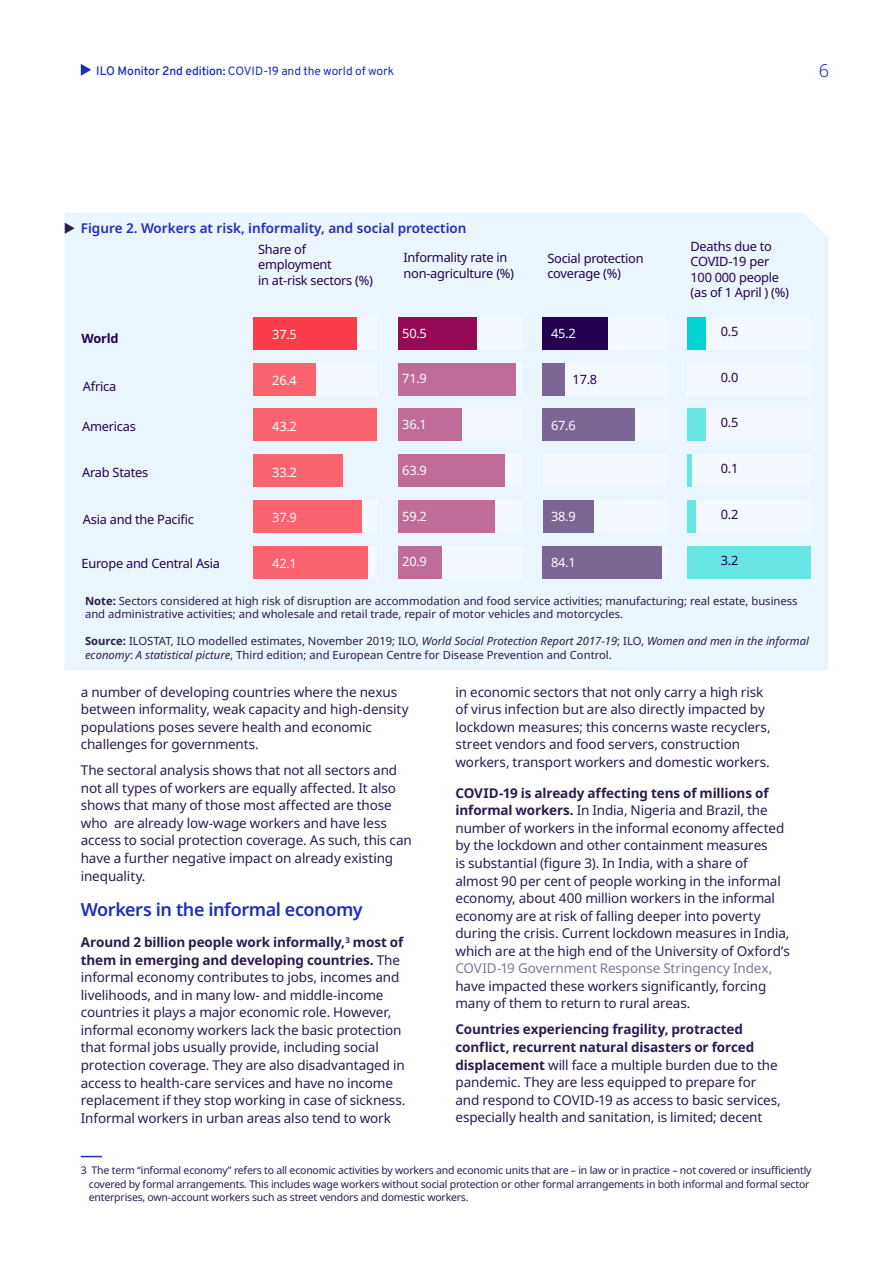
<style>
.page{position:relative;width:893px;height:1263px;background:#fff}
.page>*{position:absolute;margin:0;border:0;box-sizing:border-box;transform-origin:0 0}
.Briefing_A4_-_Body{font:600 18px "Noto Sans";letter-spacing:-.025em;color:#1e2dbe}
.t1{font:300 18px "Noto Sans";color:#1e2dbe}
.Briefing_A4_-_Body-2{font:13.5px/17.5px "Noto Sans";letter-spacing:-.01em;color:#2c1b4d}
.t2{font:600 13.5px "Noto Sans";color:#1e2dbe}
.t3{font:12.75px/15.3px "Noto Sans";letter-spacing:-.02em;color:#230050}
.t4{font:12.75px "Noto Sans";letter-spacing:-.02em;color:#fff}
.t5{font:700 12.75px "Noto Sans";letter-spacing:-.02em;color:#230050}
.t6{font:12px "Overpass";letter-spacing:-.005em;color:#1e2dbe}
.Note_-_text{font:11.25px/13.5px "Noto Sans";color:#2c1b4d}
.Briefing_A4-_footnot{font:10.5px/13.5px "Noto Sans";letter-spacing:-.02em;color:#2c1b4d}
.s1{font-weight:600}
.s2{font-weight:700}
.s3{font-style:italic}
.s4{color:#807694}
</style>
<div class="page">
<svg style="left:81px;top:64px;width:10px;height:12px"></svg>
<svg style="left:81px;top:1156px;width:21px;height:1px"></svg>
<div style="left:65px;top:213px;width:763px;height:457px;background:#ebf5fd"></div>
<div style="left:253px;top:317px;width:124px;height:33px;background:#f3f9fe"></div>
<div style="left:398px;top:317px;width:124px;height:33px;background:#f3f9fe"></div>
<div style="left:543px;top:317px;width:123px;height:33px;background:#f3f9fe"></div>
<div style="left:687px;top:317px;width:124px;height:33px;background:#f3f9fe"></div>
<div style="left:253px;top:363px;width:124px;height:33px;background:#f3f9fe"></div>
<div style="left:398px;top:363px;width:124px;height:33px;background:#f3f9fe"></div>
<div style="left:543px;top:363px;width:123px;height:33px;background:#f3f9fe"></div>
<div style="left:687px;top:363px;width:124px;height:33px;background:#f3f9fe"></div>
<div style="left:398px;top:408px;width:124px;height:33px;background:#f3f9fe"></div>
<div style="left:543px;top:408px;width:123px;height:33px;background:#f3f9fe"></div>
<div style="left:687px;top:408px;width:124px;height:33px;background:#f3f9fe"></div>
<div style="left:398px;top:454px;width:124px;height:33px;background:#f3f9fe"></div>
<div style="left:543px;top:454px;width:123px;height:33px;background:#f3f9fe"></div>
<div style="left:687px;top:454px;width:124px;height:33px;background:#f3f9fe"></div>
<div style="left:253px;top:500px;width:124px;height:33px;background:#f3f9fe"></div>
<div style="left:398px;top:500px;width:124px;height:33px;background:#f3f9fe"></div>
<div style="left:543px;top:500px;width:123px;height:33px;background:#f3f9fe"></div>
<div style="left:687px;top:500px;width:124px;height:33px;background:#f3f9fe"></div>
<div style="left:253px;top:546px;width:124px;height:33px;background:#f3f9fe"></div>
<div style="left:398px;top:546px;width:124px;height:33px;background:#f3f9fe"></div>
<div style="left:543px;top:546px;width:123px;height:33px;background:#f3f9fe"></div>
<div style="left:253px;top:317px;width:104px;height:33px;background:#fa3c4b"></div>
<div style="left:398px;top:317px;width:78px;height:33px;background:#960a55"></div>
<div style="left:543px;top:317px;width:65px;height:33px;background:#230050"></div>
<div style="left:687px;top:317px;width:19px;height:33px;background:#05d2d2"></div>
<div style="left:253px;top:363px;width:63px;height:33px;background:#fb636f"></div>
<div style="left:398px;top:363px;width:118px;height:33px;background:#c06c99"></div>
<div style="left:543px;top:363px;width:22px;height:33px;background:#7b6696"></div>
<div style="left:253px;top:408px;width:124px;height:33px;background:#fb636f"></div>
<div style="left:398px;top:408px;width:63px;height:33px;background:#c06c99"></div>
<div style="left:543px;top:408px;width:92px;height:33px;background:#7b6696"></div>
<div style="left:687px;top:408px;width:19px;height:33px;background:#69e4e4"></div>
<div style="left:253px;top:454px;width:90px;height:33px;background:#fb636f"></div>
<div style="left:398px;top:454px;width:106px;height:33px;background:#c06c99"></div>
<hr style="left:687px;top:454px;width:4px;height:33px;background:#69e4e4">
<div style="left:253px;top:500px;width:109px;height:33px;background:#fb636f"></div>
<div style="left:398px;top:500px;width:96px;height:33px;background:#c06c99"></div>
<div style="left:543px;top:500px;width:50px;height:33px;background:#7b6696"></div>
<div style="left:687px;top:500px;width:9px;height:33px;background:#69e4e4"></div>
<div style="left:253px;top:546px;width:115px;height:33px;background:#fb636f"></div>
<div style="left:398px;top:546px;width:44px;height:33px;background:#c06c99"></div>
<div style="left:543px;top:546px;width:119px;height:33px;background:#7b6696"></div>
<div style="left:687px;top:546px;width:124px;height:33px;background:#69e4e4"></div>
<svg style="left:65px;top:222px;width:10px;height:11px"></svg>
<p class="t6" style="left:96px;top:62px;width:299px"><span class="s1">ILO Monitor 2nd edition:</span> COVID-19 and the world of work</p>
<h1 class="t1" style="left:819px;top:57px;width:12px">6</h1>
<p class="t2" style="left:81px;top:218px;width:387px">Figure 2. Workers at risk, informality, and social protection</p>
<p class="t5" style="left:82px;top:329px;width:38px">World</p>
<p class="t3" style="left:83px;top:379px;width:35px">Africa</p>
<p class="t3" style="left:82px;top:419px;width:55px">Americas</p>
<p class="t3" style="left:82px;top:465px;width:67px">Arab States</p>
<p class="t3" style="left:83px;top:512px;width:112px">Asia and the Pacific</p>
<p class="t3" style="left:82px;top:556px;width:140px">Europe and Central Asia</p>
<p class="t3" style="left:258px;top:242px;width:117px">Share of employment<br>in at-risk sectors (%)</p>
<p class="t3" style="left:404px;top:250px;width:112px">Informality rate in non-agriculture (%)</p>
<p class="t3" style="left:547px;top:251px;width:98px">Social protection coverage (%)</p>
<p class="t3" style="left:690px;top:239px;width:100px">Deaths due to<br>COVID-19 per<br>100 000 people (as of 1 April ) (%)</p>
<p class="t4" style="left:272px;top:326px;width:26px">37.5</p>
<p class="t4" style="left:272px;top:372px;width:26px">26.4</p>
<p class="t4" style="left:272px;top:417px;width:26px">43.2</p>
<p class="t4" style="left:272px;top:463px;width:26px">33.2</p>
<p class="t4" style="left:272px;top:509px;width:26px">37.9</p>
<p class="t4" style="left:272px;top:555px;width:26px">42.1</p>
<p class="t3" style="left:721px;top:324px;width:19px">0.5</p>
<p class="t3" style="left:721px;top:370px;width:19px">0.0</p>
<p class="t3" style="left:721px;top:415px;width:19px">0.5</p>
<p class="t3" style="left:721px;top:461px;width:19px">0.1</p>
<p class="t3" style="left:721px;top:507px;width:19px">0.2</p>
<p class="t3" style="left:721px;top:553px;width:19px">3.2</p>
<p class="t4" style="left:402px;top:324px;width:26px">50.5</p>
<p class="t4" style="left:402px;top:370px;width:26px">71.9</p>
<p class="t4" style="left:402px;top:416px;width:26px">36.1</p>
<p class="t4" style="left:402px;top:461px;width:26px">63.9</p>
<p class="t4" style="left:402px;top:507px;width:26px">59.2</p>
<p class="t4" style="left:402px;top:553px;width:26px">20.9</p>
<p class="t4" style="left:551px;top:325px;width:26px">45.2</p>
<p class="t3" style="left:573px;top:372px;width:26px">17.8</p>
<p class="t4" style="left:551px;top:416px;width:26px">67.6</p>
<p class="t4" style="left:551px;top:508px;width:26px">38.9</p>
<p class="t4" style="left:551px;top:553px;width:26px">84.1</p>
<p class="Note_-_text" style="left:85px;top:594px;width:714px"><span class="s2">Note:</span> Sectors considered at high risk of disruption are accommodation and food service activities; manufacturing; real estate, business and administrative activities; and wholesale and retail trade, repair of motor vehicles and motorcycles.</p>
<p class="Note_-_text" style="left:85px;top:635px;width:725px"><span class="s2">Source:</span> ILOSTAT, ILO modelled estimates, November 2019; ILO, <span class="s3">World Social Protection Report 2017-19</span>; ILO, <span class="s3">Women and men in the informal economy</span>: <span class="s3">A statistical picture</span>, Third edition; and European Centre for Disease Prevention and Control.</p>
<p class="Briefing_A4_-_Body-2" style="left:81px;top:683px;width:329px">a number of developing countries where the nexus between informality, weak capacity and high-density populations poses severe health and economic challenges for governments.</p>
<p class="Briefing_A4_-_Body-2" style="left:81px;top:762px;width:333px">The sectoral analysis shows that not all sectors and not all types of workers are equally affected. It also shows that many of those most affected are those who are already low-wage workers and have less access to social protection coverage. As such, this can have a further negative impact on already existing inequality.</p>
<p class="Briefing_A4_-_Body" style="left:81px;top:897px;width:283px">Workers in the informal economy</p>
<p class="Briefing_A4_-_Body-2" style="left:81px;top:934px;width:326px"><span class="s2">Around 2 billion people work informally,</span><sup>3</sup> <span class="s2">most of them in emerging and developing countries.</span> The informal economy contributes to jobs, incomes and livelihoods, and in many low- and middle-income countries it plays a major economic role. However, informal economy workers lack the basic protection that formal jobs usually provide, including social protection coverage. They are also disadvantaged in access to health-care services and have no income replacement if they stop working in case of sickness.<br>Informal workers in urban areas also tend to work</p>
<p class="Briefing_A4_-_Body-2" style="left:455px;top:683px;width:317px">in economic sectors that not only carry a high risk of virus infection but are also directly impacted by lockdown measures; this concerns waste recyclers, street vendors and food servers, construction workers, transport workers and domestic workers.</p>
<p class="Briefing_A4_-_Body-2" style="left:455px;top:784px;width:336px"><span class="s2">COVID-19 is already affecting tens of millions of informal workers.</span> In India, Nigeria and Brazil, the number of workers in the informal economy affected by the lockdown and other containment measures<br>is substantial (figure 3). In India, with a share of almost 90 per cent of people working in the informal economy, about 400 million workers in the informal economy are at risk of falling deeper into poverty during the crisis. Current lockdown measures in India, which are at the high end of the University of Oxford’s <span class="s4">COVID-19 Government Response Stringency Index, </span>have impacted these workers significantly, forcing many of them to return to rural areas.</p>
<p class="Briefing_A4_-_Body-2" style="left:455px;top:1021px;width:327px"><span class="s2">Countries experiencing fragility, protracted conflict, recurrent natural disasters or forced displacement</span> will face a multiple burden due to the pandemic. They are less equipped to prepare for and respond to COVID-19 as access to basic services, especially health and sanitation, is limited; decent</p>
<p class="Briefing_A4-_footnot" style="left:89px;top:1164px;width:724px;text-indent:-8px">3 The term “informal economy” refers to all economic activities by workers and economic units that are – in law or in practice – not covered or insufficiently covered by formal arrangements. This includes wage workers without social protection or other formal arrangements in both informal and formal sector enterprises, own-account workers such as street vendors and domestic workers.</p>
</div>
